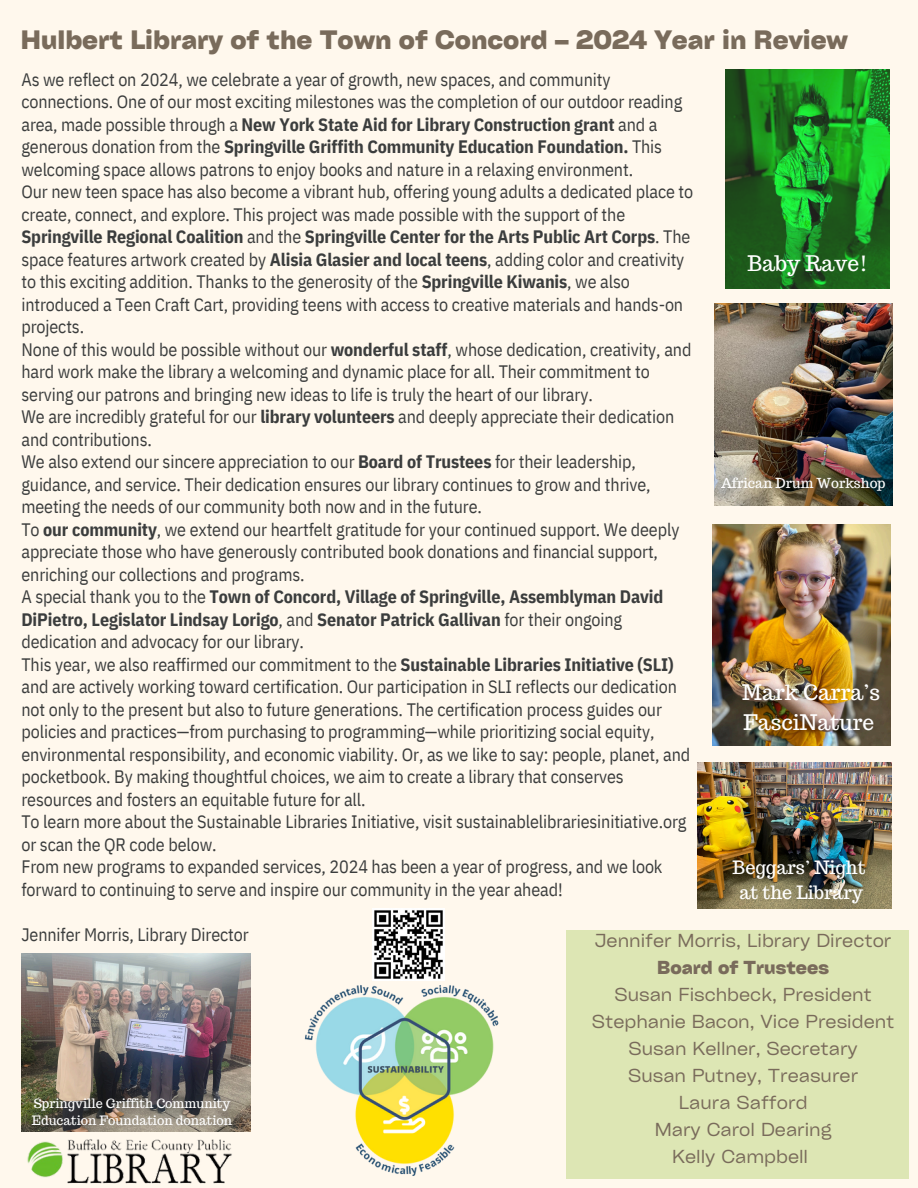
<style>
.page{position:relative;width:918px;height:1188px;background:#fff8ed}
.page>*{position:absolute;margin:0;border:0;box-sizing:border-box;transform-origin:0 0}
.t1{font:700 25.5px "Cy Grotesk Key";color:#796b5b}
.t2{font:21px/29.2px "Trocchi";color:#fff}
.t3{font:18px/22.5px "IBM Plex Sans Cond";letter-spacing:-.005em;color:#3b3d3d}
.t4{font:18px/27px "Cy Grotesk Key";color:#796b5b;text-align:center}
.t5{font:18px/24.8px "Trocchi";color:#fff;text-align:center}
.t6{font:13.5px "Trocchi";color:#fff}
.t7{font:12.6px/17.4px "Trocchi";color:#fff}
.s1{font-weight:700}
</style>
<div class="page">
<img style="left:304px;top:985px;width:195px;height:191px">
<img style="left:373px;top:909px;width:72px;height:72px">
<img style="left:725px;top:69px;width:165px;height:220px">
<div style="left:567px;top:931px;width:342px;height:248px;background:#dde6b4"></div>
<img style="left:715px;top:304px;width:178px;height:201px">
<img style="left:713px;top:524px;width:177px;height:222px">
<img style="left:21px;top:1131px;width:219px;height:53px">
<img style="left:697px;top:762px;width:195px;height:147px">
<img style="left:21px;top:954px;width:230px;height:177px">
<p class="t1" style="left:21px;top:24px;width:829px">Hulbert Library of the Town of Concord – 2024 Year in Review</p>
<h1 class="t3" style="left:21px;top:68px;width:673px">As we reflect on 2024, we celebrate a year of growth, new spaces, and community connections. One of our most exciting milestones was the completion of our outdoor reading area, made possible through a <span class="s1">New York State Aid for Library Construction grant</span> and a generous donation from the <span class="s1">Springville Griffith Community Education Foundation.</span> This welcoming space allows patrons to enjoy books and nature in a relaxing environment.<br>Our new teen space has also become a vibrant hub, offering young adults a dedicated place to create, connect, and explore. This project was made possible with the support of the <span class="s1">Springville Regional Coalition</span> and the <span class="s1">Springville Center for the Arts Public Art Corps</span>. The space features artwork created by <span class="s1">Alisia Glasier and local teens</span>, adding color and creativity to this exciting addition. Thanks to the generosity of the <span class="s1">Springville Kiwanis</span>, we also introduced a Teen Craft Cart, providing teens with access to creative materials and hands-on projects.<br>None of this would be possible without our <span class="s1">wonderful staff</span>, whose dedication, creativity, and hard work make the library a welcoming and dynamic place for all. Their commitment to serving our patrons and bringing new ideas to life is truly the heart of our library.<br>We are incredibly grateful for our <span class="s1">library volunteers</span> and deeply appreciate their dedication and contributions.<br>We also extend our sincere appreciation to our <span class="s1">Board of Trustees</span> for their leadership, guidance, and service. Their dedication ensures our library continues to grow and thrive, meeting the needs of our community both now and in the future.<br>To <span class="s1">our community</span>, we extend our heartfelt gratitude for your continued support. We deeply appreciate those who have generously contributed book donations and financial support, enriching our collections and programs.<br>A special thank you to the <span class="s1">Town of Concord, Village of Springville, Assemblyman David DiPietro, Legislator Lindsay Lorigo</span>, and <span class="s1">Senator Patrick Gallivan</span> for their ongoing dedication and advocacy for our library.<br>This year, we also reaffirmed our commitment to the <span class="s1">Sustainable Libraries Initiative (SLI) </span>and are actively working toward certification. Our participation in SLI reflects our dedication not only to the present but also to future generations. The certification process guides our policies and practices—from purchasing to programming—while prioritizing social equity, environmental responsibility, and economic viability. Or, as we like to say: people, planet, and pocketbook. By making thoughtful choices, we aim to create a library that conserves resources and fosters an equitable future for all.<br>To learn more about the Sustainable Libraries Initiative, visit sustainablelibrariesinitiative.org or scan the QR code below.<br>From new programs to expanded services, 2024 has been a year of progress, and we look forward to continuing to serve and inspire our community in the year ahead!</h1>
<h3 class="t3" style="left:21px;top:923px;width:229px">Jennifer Morris, Library Director</h3>
<h3 class="t4" style="left:592px;top:926px;width:304px">Jennifer Morris, Library Director<br><span class="s1">Board of Trustees<br></span>Susan Fischbeck, President<br>Stephanie Bacon, Vice President<br>Susan Kellner, Secretary<br>Susan Putney, Treasurer<br>Laura Safford<br>Mary Carol Dearing<br>Kelly Campbell</h3>
<h2 class="t2" style="left:747px;top:249px;width:122px">Baby Rave!</h2>
<p class="t6" style="left:721px;top:474px;width:166px">African Drum Workshop</p>
<p class="t2" style="left:742px;top:678px;width:139px">Mark Carra’s<br>FasciNature</p>
<p class="t5" style="left:733px;top:855px;width:135px">Beggars’ Night at the Library</p>
<h2 class="t7" style="left:32px;top:1094px;width:202px">Springville Griffith Community<br>Education Foundation donation</h2>
</div>
